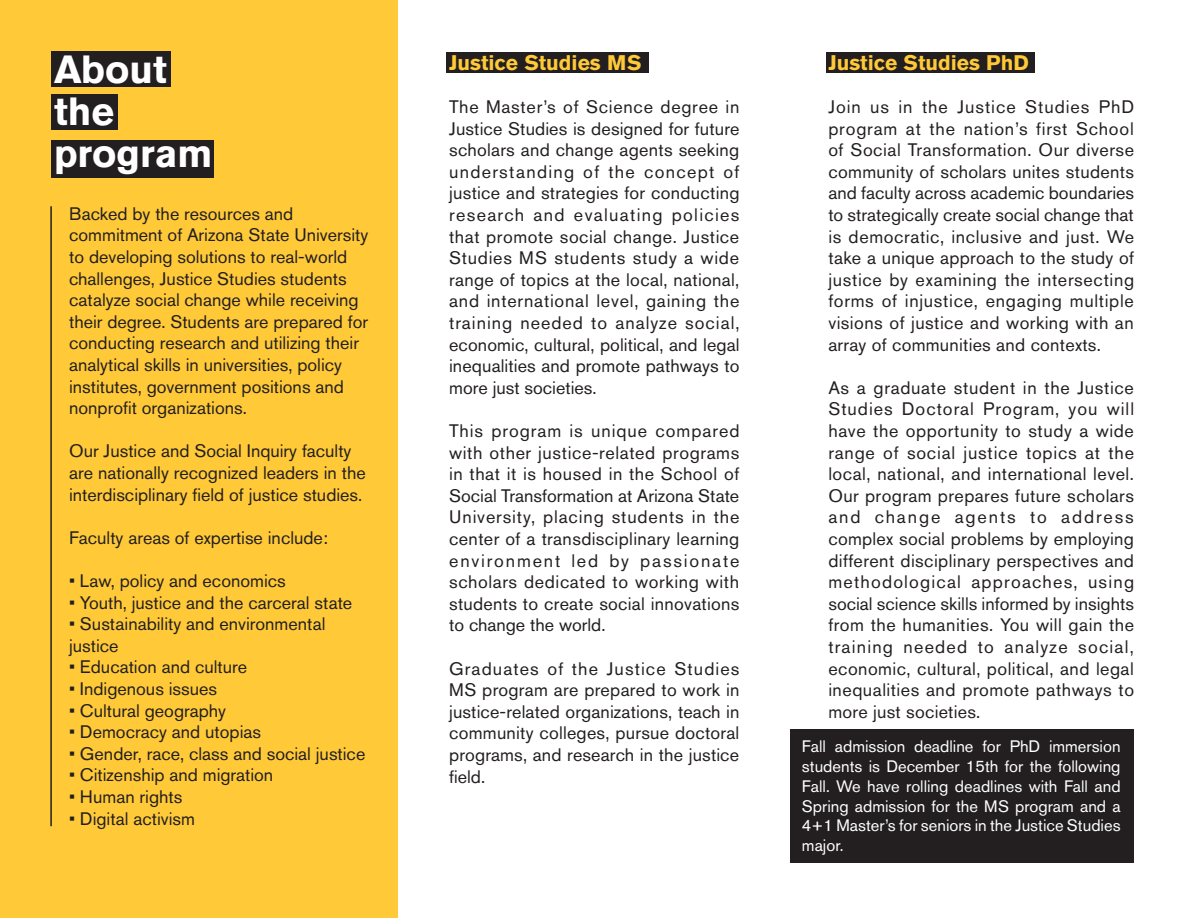
<style>
.page{position:relative;width:1188px;height:918px;background:#fff}
.page>*{position:absolute;margin:0;border:0;box-sizing:border-box;transform-origin:0 0}
.t1{font:700 39px "Akzidenz Grotesk Pro";color:#fff}
.t2{font:700 21px "Akzidenz Grotesk Pro";color:#ffc938}
.t3{font:18px/21.6px "Akzidenz Grotesk Pro";color:#231f20;text-align:justify}
.t4{font:16.5px/19.8px "Akzidenz Grotesk Pro";color:#fff;text-align:justify}
</style>
<div class="page">
<div style="left:826px;top:52px;width:209px;height:20px;background:#231f20"></div>
<div style="left:446px;top:52px;width:203px;height:20px;background:#231f20"></div>
<div style="left:0;top:0;width:397px;height:918px;background:#ffc938"></div>
<div style="left:51px;top:52px;width:119px;height:35px;background:#231f20"></div>
<div style="left:51px;top:94px;width:66px;height:35px;background:#231f20"></div>
<div style="left:51px;top:140px;width:163px;height:38px;background:#231f20"></div>
<div style="left:790px;top:729px;width:344px;height:134px;background:#231f20"></div>
<hr style="left:50px;top:206px;width:2px;height:620px;background:#231f20">
<p class="t1" style="left:54px;top:44px;width:114px">About</p>
<p class="t1" style="left:54px;top:86px;width:62px">the</p>
<p class="t1" style="left:54px;top:128px;width:160px">program</p>
<p class="t3" style="left:69px;top:203px;width:301px;text-align:left">Backed by the resources and commitment of Arizona State University to developing solutions to real-world challenges, Justice Studies students catalyze social change while receiving their degree. Students are prepared for conducting research and utilizing their analytical skills in universities, policy institutes, government positions and nonprofit organizations.</p>
<p class="t3" style="left:69px;top:440px;width:298px;text-align:left">Our Justice and Social Inquiry faculty are nationally recognized leaders in the interdisciplinary field of justice studies.</p>
<p class="t3" style="left:69px;top:527px;width:260px">Faculty areas of expertise include:</p>
<p class="t3" style="left:69px;top:570px;width:218px">• Law, policy and economics</p>
<p class="t3" style="left:69px;top:591px;width:285px">• Youth, justice and the carceral state</p>
<p class="t3" style="left:69px;top:613px;width:258px">• Sustainability and environmental justice</p>
<p class="t3" style="left:69px;top:656px;width:180px">• Education and culture</p>
<p class="t3" style="left:69px;top:678px;width:150px">• Indigenous issues</p>
<p class="t3" style="left:69px;top:699px;width:158px">• Cultural geography</p>
<p class="t3" style="left:69px;top:721px;width:194px">• Democracy and utopias</p>
<p class="t3" style="left:69px;top:743px;width:298px">• Gender, race, class and social justice</p>
<p class="t3" style="left:69px;top:764px;width:206px">• Citizenship and migration</p>
<p class="t3" style="left:69px;top:786px;width:115px">• Human rights</p>
<p class="t3" style="left:69px;top:807px;width:127px">• Digital activism</p>
<p class="t2" style="left:449px;top:49px;width:194px">Justice Studies MS</p>
<p class="t3" style="left:449px;top:96px;width:292px">The Master’s of Science degree in Justice Studies is designed for future scholars and change agents seeking understanding of the concept of justice and strategies for conducting research and evaluating policies that promote social change. Justice Studies MS students study a wide range of topics at the local, national, and international level, gaining the training needed to analyze social, economic, cultural, political, and legal inequalities and promote pathways to more just societies.</p>
<p class="t3" style="left:449px;top:420px;width:292px">This program is unique compared with other justice-related programs in that it is housed in the School of Social Transformation at Arizona State University, placing students in the center of a transdisciplinary learning environment led by passionate scholars dedicated to working with students to create social innovations to change the world.</p>
<p class="t3" style="left:449px;top:657px;width:292px">Graduates of the Justice Studies MS program are prepared to work in justice-related organizations, teach in community colleges, pursue doctoral programs, and research in the justice field.</p>
<p class="t2" style="left:828px;top:49px;width:202px">Justice Studies PhD</p>
<p class="t3" style="left:828px;top:96px;width:307px">Join us in the Justice Studies PhD program at the nation’s first School of Social Transformation. Our diverse community of scholars unites students and faculty across academic boundaries to strategically create social change that is democratic, inclusive and just. We take a unique approach to the study of justice by examining the intersecting forms of injustice, engaging multiple visions of justice and working with an array of communities and contexts.</p>
<p class="t3" style="left:828px;top:377px;width:307px">As a graduate student in the Justice Studies Doctoral Program, you will have the opportunity to study a wide range of social justice topics at the local, national, and international level.<br>Our program prepares future scholars and change agents to address complex social problems by employing different disciplinary perspectives and methodological approaches, using social science skills informed by insights from the humanities. You will gain the training needed to analyze social, economic, cultural, political, and legal inequalities and promote pathways to more just societies.</p>
<p class="t4" style="left:802px;top:736px;width:320px">Fall admission deadline for PhD immersion students is December 15th for the following Fall. We have rolling deadlines with Fall and Spring admission for the MS program and a 4+1 Master’s for seniors in the Justice Studies major.</p>
</div>
